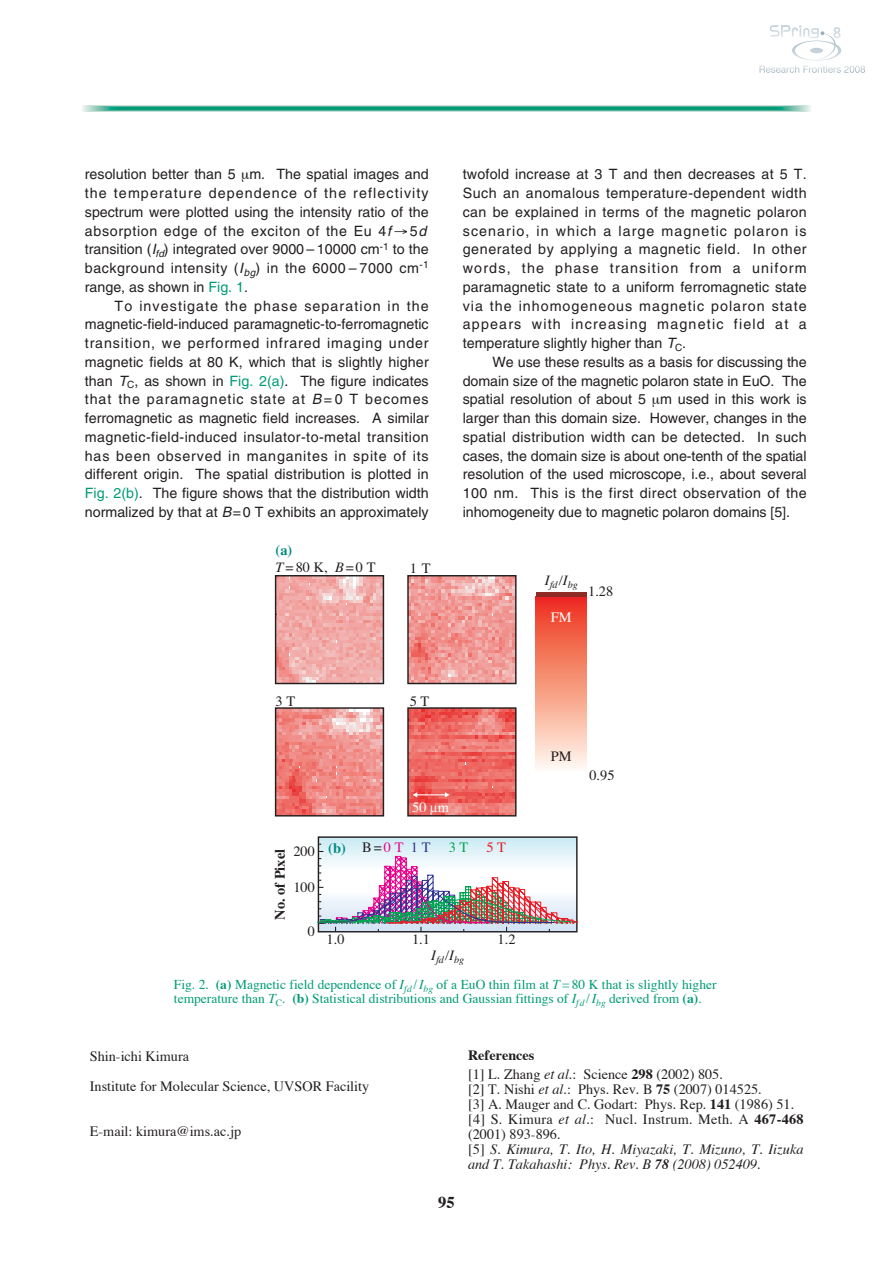
<style>
.page{position:relative;width:893px;height:1263px;background:#fff}
.page>*{position:absolute;margin:0;border:0;box-sizing:border-box;transform-origin:0 0}
.t1{font:700 16.5px "Times";color:#231f20}
.t2{font:14.4px "Times";color:#231f20}
.t3{font:700 14.4px "Times";color:#231f20}
.t4{font:700 14.4px "Times";color:#008a82}
.t5{font:14.4px "Times";color:#fff}
.t6{font:14.4px "Times";color:#00a650}
.t7{font:14.4px "Times";color:#ed1c24}
.t8{font:14.25px/18.8px "Helvetica";color:#231f20;text-align:justify}
.t9{font:14.25px/15px "Times";color:#231f20}
.t10{font:13.5px/14.2px "Times";color:#009b76}
.t11{font:italic 10.05px "Times";color:#231f20}
.s1{font-style:italic}
.s2{color:#009b76}
.s3{color:#ec008c}
.s4{color:#33328f}
.s5{font-weight:700}
.s6{font-weight:700;font-style:italic}
</style>
<div class="page">
<svg style="left:394px;top:229px;width:13px;height:5px"></svg>
<svg style="left:759px;top:25px;width:106px;height:48px"></svg>
<svg style="left:81px;top:106px;width:730px;height:6px"></svg>
<svg style="left:97px;top:106px;width:698px;height:5px"></svg>
<hr style="left:113px;top:107px;width:666px;height:3px;background:#00a384">
<hr style="left:115px;top:108px;width:663px;height:1px;background:#00a07f">
<hr style="left:116px;top:108px;width:660px;height:1px;background:#009d7a">
<hr style="left:118px;top:108px;width:657px;height:1px;background:#009b76">
<div style="left:318px;top:837px;width:259px;height:95px;background:#d4eef6"></div>
<svg style="left:275px;top:575px;width:242px;height:242px"></svg>
<svg style="left:409px;top:577px;width:105px;height:105px;background:#f09c99"></svg>
<div style="left:407px;top:575px;width:109px;height:109px;border:1px solid #231f20"></div>
<div style="left:536px;top:597px;width:51px;height:178px;background:linear-gradient(to bottom,#ee3015,#ffffef)"></div>
<hr style="left:536px;top:593px;width:51px;height:4px;background:#8d2b24">
<div style="left:318px;top:836px;width:259px;height:96px;border:1px solid #231f20"></div>
<img style="left:318px;top:851px;width:260px;height:80px">
<svg style="left:408px;top:708px;width:162px;height:109px"></svg>
<p class="t8" style="left:85px;top:166px;width:346px">resolution better than 5 m. The spatial images and the temperature dependence of the reflectivity spectrum were plotted using the intensity ratio of the absorption edge of the exciton of the Eu 4<span class="s1">f</span> 5<span class="s1">d </span>transition (<span class="s1">I</span><sub>fd</sub>) integrated over 9000 – 10000 cm<sup>-1</sup> to the background intensity (<span class="s1">I</span><sub>bg</sub>) in the 6000 – 7000 cm<sup>-1 </sup>range, as shown in <span class="s2">Fig. 1</span>.</p>
<p class="t8" style="left:85px;top:298px;width:345px;text-indent:30px">To investigate the phase separation in the magnetic-field-induced paramagnetic-to-ferromagnetic transition, we performed infrared imaging under magnetic fields at 80 K, which that is slightly higher than <span class="s1">T</span><sub>C</sub>, as shown in <span class="s2">Fig. 2(a)</span>. The figure indicates that the paramagnetic state at <span class="s1">B</span>=0 T becomes ferromagnetic as magnetic field increases. A similar magnetic-field-induced insulator-to-metal transition has been observed in manganites in spite of its different origin. The spatial distribution is plotted in <span class="s2">Fig. 2(b)</span>. The figure shows that the distribution width normalized by that at <span class="s1">B</span>=0 T exhibits an approximately</p>
<p class="t4" style="left:275px;top:545px;width:18px">(a)</p>
<p class="t2" style="left:275px;top:562px;width:101px"><span class="s1">T</span>=80 K, <span class="s1">B</span>=0 T</p>
<p class="t2" style="left:410px;top:563px;width:22px">1 T</p>
<p class="t8" style="left:463px;top:166px;width:345px">twofold increase at 3 T and then decreases at 5 T.<br>Such an anomalous temperature-dependent width can be explained in terms of the magnetic polaron scenario, in which a large magnetic polaron is generated by applying a magnetic field. In other words, the phase transition from a uniform paramagnetic state to a uniform ferromagnetic state via the inhomogeneous magnetic polaron state appears with increasing magnetic field at a temperature slightly higher than <span class="s1">T</span><sub>C</sub>.</p>
<p class="t8" style="left:463px;top:354px;width:345px;text-indent:30px">We use these results as a basis for discussing the domain size of the magnetic polaron state in EuO. The spatial resolution of about 5 m used in this work is larger than this domain size. However, changes in the spatial distribution width can be detected. In such cases, the domain size is about one-tenth of the spatial resolution of the used microscope, i.e., about several 100 nm. This is the first direct observation of the inhomogeneity due to magnetic polaron domains [5].</p>
<p class="t11" style="left:545px;top:580px;width:34px"><sup>I</sup>fd <sup>/I</sup>bg</p>
<p class="t5" style="left:551px;top:611px;width:22px">FM</p>
<p class="t2" style="left:588px;top:586px;width:27px">1.28</p>
<p class="t2" style="left:275px;top:696px;width:21px">3 T</p>
<p class="t2" style="left:410px;top:696px;width:21px">5 T</p>
<p class="t5" style="left:412px;top:802px;width:38px">50 m</p>
<p class="t2" style="left:551px;top:751px;width:22px">PM</p>
<p class="t2" style="left:589px;top:770px;width:27px">0.95</p>
<p class="t3" style="left:275px;top:920px;width:72px;rotate:-90deg">No. of Pixel</p>
<p class="t2" style="left:293px;top:846px;width:23px">200</p>
<p class="t2" style="left:293px;top:882px;width:23px">100</p>
<p class="t2" style="left:308px;top:926px;width:9px">0</p>
<p class="t4" style="left:328px;top:843px;width:19px">(b)</p>
<p class="t2" style="left:362px;top:842px;width:70px">B=<span class="s3">0 T</span> <span class="s4">1 T</span></p>
<p class="t6" style="left:448px;top:842px;width:21px">3 T</p>
<p class="t7" style="left:486px;top:842px;width:21px">5 T</p>
<p class="t2" style="left:326px;top:934px;width:20px">1.0</p>
<p class="t2" style="left:412px;top:934px;width:20px">1.1</p>
<p class="t2" style="left:497px;top:934px;width:20px">1.2</p>
<p class="t11" style="left:431px;top:956px;width:34px"><sup>I</sup>fd <sup>/I</sup>bg</p>
<p class="t10" style="left:174px;top:978px;width:544px">Fig. 2. <span class="s5">(a)</span> Magnetic field dependence of <span class="s1">I</span><sub>fd</sub> /<span class="s1">I</span><sub>bg</sub> of a EuO thin film at <span class="s1">T</span> = 80 K that is slightly higher temperature than <span class="s1">T</span><sub>C</sub>. <span class="s5">(b)</span> Statistical distributions and Gaussian fittings of <span class="s1">I</span><sub>fd</sub> /<span class="s1">I</span><sub>bg</sub> derived from <span class="s5">(a)</span>.</p>
<p class="t9" style="left:90px;top:1042px;width:281px;line-height:30px">Shin-ichi Kimura<br>Institute for Molecular Science, UVSOR Facility</p>
<p class="t9" style="left:90px;top:1125px;width:153px">E-mail: kimura@ims.ac.jp</p>
<p class="t1" style="left:438px;top:1195px;width:18px">95</p>
<p class="t9" style="left:468px;top:1046px;width:256px;line-height:19.5px"><span class="s5">References<br></span>[1] L. Zhang <span class="s1">et al.</span>: Science <span class="s5">298</span> (2002) 805.</p>
<p class="t9" style="left:468px;top:1083px;width:337px">[2] T. Nishi <span class="s1">et al.</span>: Phys. Rev. B <span class="s5">75</span> (2007) 014525.<br>[3] A. Mauger and C. Godart: Phys. Rep. <span class="s5">141</span> (1986) 51. [4] S. Kimura <span class="s1">et al.</span>: Nucl. Instrum. Meth. A <span class="s5">467-468 </span>(2001) 893-896.<br>[5] <span class="s1">S. Kimura, T. Ito, H. Miyazaki, T. Mizuno, T. Iizuka and T. Takahashi: Phys. Rev. B</span> <span class="s6">78</span> <span class="s1">(2008) 052409.</span></p>
</div>
